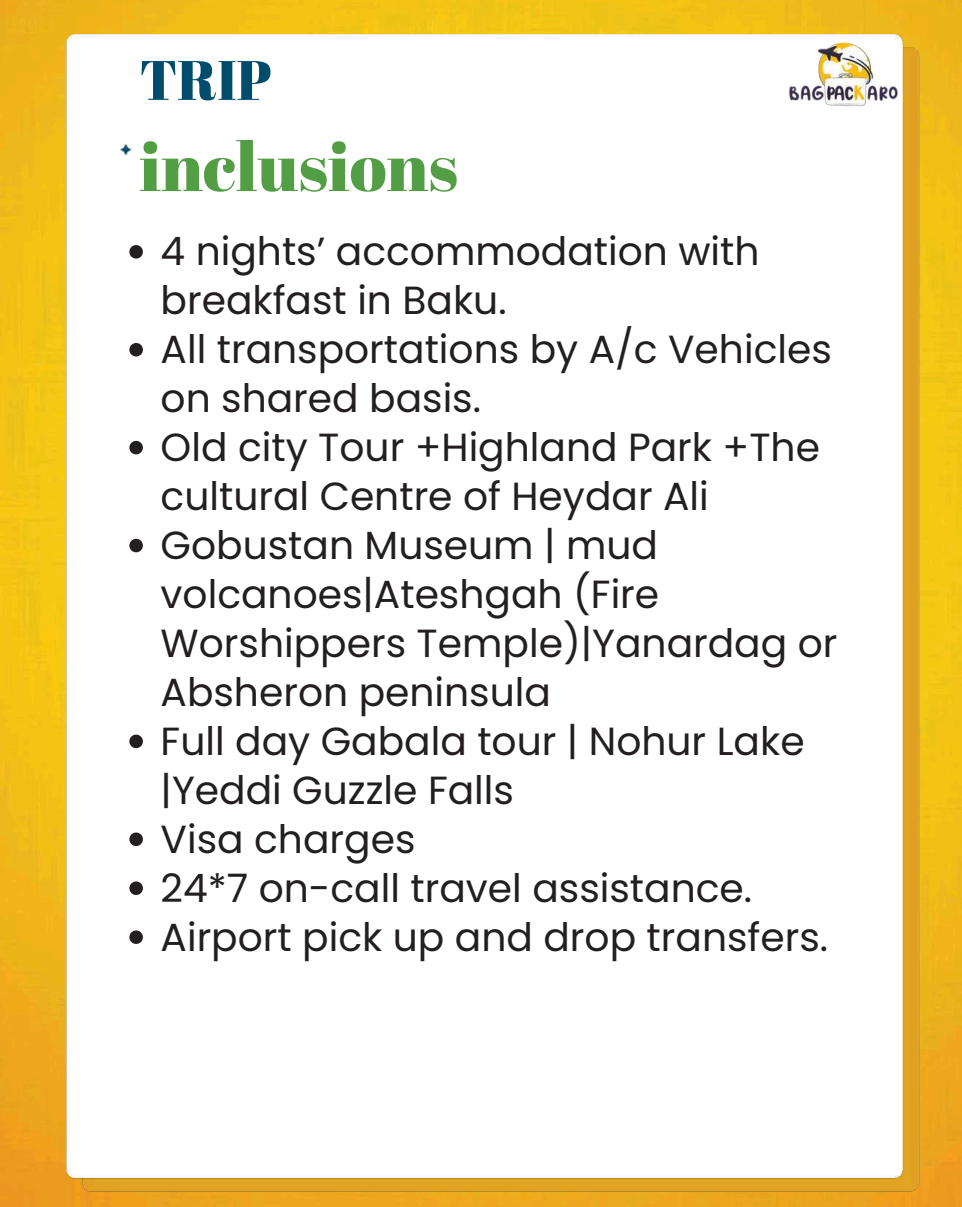
<style>
.page{position:relative;width:962px;height:1207px;background:#fff}
.page>*{position:absolute;margin:0;border:0;box-sizing:border-box;transform-origin:0 0}
.t1{font:68.03px "Abril Fatface";color:#539e44}
.t2{font:55.5px "Abril Fatface";color:#004c6d}
.t3{font:39.22px/48.9px "Poppins";color:#231f20}
</style>
<div class="page">
<img style="left:0;top:0;width:962px;height:1207px">
<img style="left:83px;top:47px;width:836px;height:1144px">
<img style="left:67px;top:35px;width:837px;height:1143px">
<svg style="left:120px;top:143px;width:11px;height:12px"></svg>
<div style="left:122px;top:172px;width:341px;height:64px;background:#fff"></div>
<svg style="left:129px;top:245px;width:14px;height:13px"></svg>
<svg style="left:129px;top:343px;width:14px;height:13px"></svg>
<svg style="left:129px;top:441px;width:14px;height:13px"></svg>
<svg style="left:129px;top:539px;width:14px;height:13px"></svg>
<svg style="left:129px;top:734px;width:14px;height:14px"></svg>
<svg style="left:129px;top:832px;width:14px;height:14px"></svg>
<svg style="left:129px;top:881px;width:14px;height:14px"></svg>
<svg style="left:129px;top:930px;width:14px;height:14px"></svg>
<img style="left:767px;top:5px;width:151px;height:110px">
<h2 class="t2" style="left:139px;top:41px;width:134px">TRIP</h2>
<h1 class="t1" style="left:139px;top:119px;width:320px">inclusions</h1>
<p class="t3" style="left:161px;top:227px;width:678px">4 nights’ accommodation with breakfast in Baku.<br>All transportations by A/c Vehicles on shared basis.<br>Old city Tour +Highland Park +The cultural Centre of Heydar Ali<br>Gobustan Museum | mud volcanoes|Ateshgah (Fire<br>Worshippers Temple)|Yanardag or<br>Absheron peninsula<br>Full day Gabala tour | Nohur Lake |Yeddi Guzzle Falls<br>Visa charges<br>24*7 on-call travel assistance.<br>Airport pick up and drop transfers.</p>
</div>
